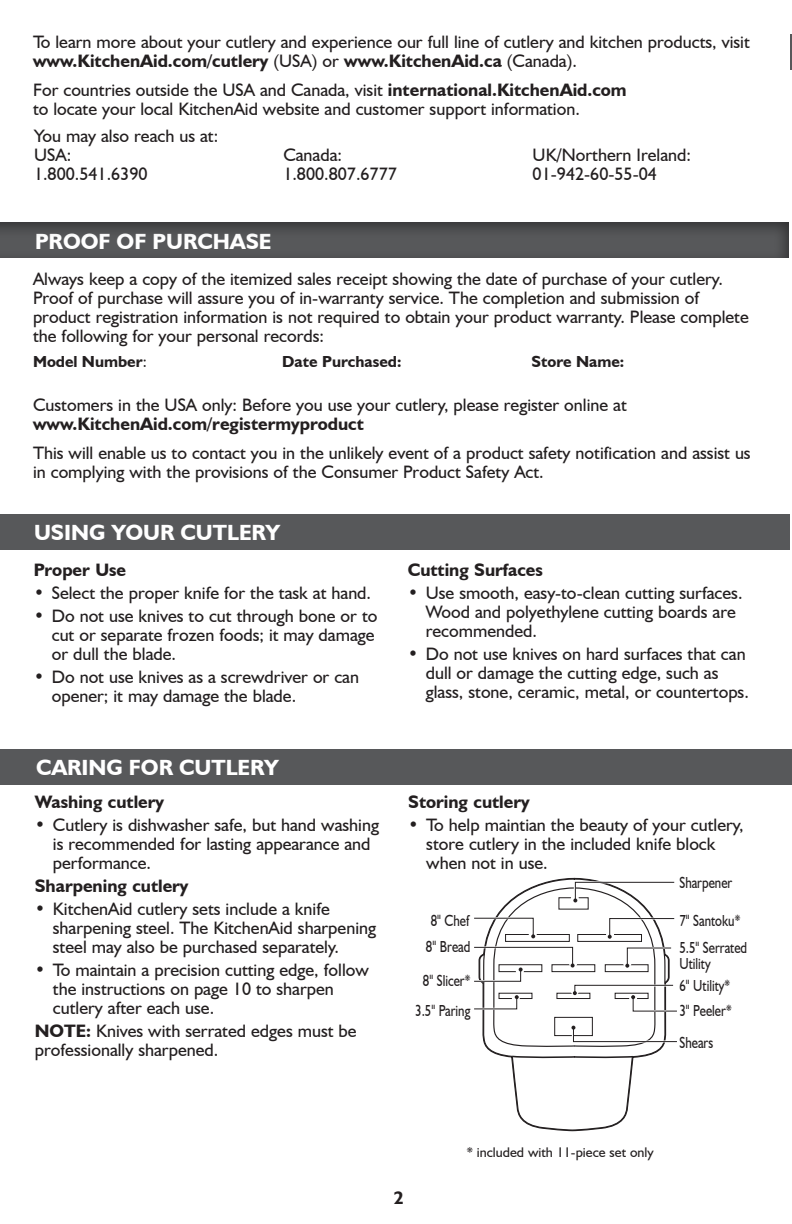
<style>
.page{position:relative;width:792px;height:1224px;background:#fff}
.page>*{position:absolute;margin:0;border:0;box-sizing:border-box;transform-origin:0 0}
.MAIN_Rt_Pg_Header_Ba{font:700 22px "Humanist 521 BT";color:#fff}
.MAIN_body{font:18px/19px "Humanist 521 BT";color:#231f20}
.Subhead{font:700 18px "Humanist 521 BT";color:#231f20}
.t1{font:16px/16px "Humanist 521 BT";color:#231f20;scale:.8 1}
.INTRO_Body_copy{font:700 16px "Humanist 521 BT";color:#231f20}
.MAIN_body-2{font:14px "Humanist 521 BT";color:#231f20}
.s1{font-weight:700}
.s2{font-weight:400}
</style>
<div class="page">
<div style="left:0;top:221px;width:791px;height:40px;background:#231f20;opacity:.5"></div>
<div style="left:0;top:514px;width:790px;height:36px;background:#57585a"></div>
<div style="left:0;top:749px;width:792px;height:36px;background:#57585a"></div>
<hr style="left:790px;top:34px;width:2px;height:36px;background:#57585a">
<svg style="left:486px;top:879px;width:176px;height:252px"></svg>
<svg style="left:511px;top:1055px;width:123px;height:4px"></svg>
<svg style="left:474px;top:880px;width:203px;height:168px"></svg>
<p class="MAIN_body" style="left:33px;top:32px;width:718px">To learn more about your cutlery and experience our full line of cutlery and kitchen products, visit <span class="s1">www.KitchenAid.com/cutlery</span> (USA) or <span class="s1">www.KitchenAid.ca</span> (Canada).</p>
<p class="MAIN_body" style="left:33px;top:80px;width:595px">For countries outside the USA and Canada, visit <span class="s1">international.KitchenAid.com </span>to locate your local KitchenAid website and customer support information.</p>
<p class="MAIN_body" style="left:34px;top:126px;width:186px">You may also reach us at:</p>
<p class="MAIN_body" style="left:34px;top:145px;width:115px">USA:<br>1.800.541.6390</p>
<p class="MAIN_body" style="left:283px;top:145px;width:115px">Canada:<br>1.800.807.6777</p>
<p class="MAIN_body" style="left:533px;top:145px;width:160px">UK/Northern Ireland:<br>01-942-60-55-04</p>
<p class="MAIN_Rt_Pg_Header_Ba" style="left:35px;top:227px;width:238px">PROOF OF PURCHASE</p>
<p class="MAIN_body" style="left:33px;top:269px;width:717px">Always keep a copy of the itemized sales receipt showing the date of purchase of your cutlery.<br>Proof of purchase will assure you of in-warranty service. The completion and submission of product registration information is not required to obtain your product warranty. Please complete the following for your personal records:</p>
<p class="INTRO_Body_copy" style="left:33px;top:351px;width:115px">Model Number<span class="s2">:</span></p>
<p class="INTRO_Body_copy" style="left:282px;top:351px;width:121px">Date Purchased:</p>
<p class="INTRO_Body_copy" style="left:532px;top:351px;width:94px">Store Name:</p>
<p class="MAIN_body" style="left:33px;top:395px;width:595px">Customers in the USA only: Before you use your cutlery, please register online at <span class="s1">www.KitchenAid.com/registermyproduct</span></p>
<p class="MAIN_body" style="left:33px;top:443px;width:719px">This will enable us to contact you in the unlikely event of a product safety notification and assist us in complying with the provisions of the Consumer Product Safety Act.</p>
<p class="MAIN_Rt_Pg_Header_Ba" style="left:34px;top:519px;width:248px">USING YOUR CUTLERY</p>
<p class="Subhead" style="left:34px;top:558px;width:94px">Proper Use</p>
<p class="MAIN_body" style="left:34px;top:583px;width:339px">• Select the proper knife for the task at hand.</p>
<p class="MAIN_body" style="left:52px;top:606px;width:327px;text-indent:-18px">• Do not use knives to cut through bone or to cut or separate frozen foods; it may damage or dull the blade.</p>
<p class="MAIN_body" style="left:52px;top:667px;width:309px;text-indent:-18px">• Do not use knives as a screwdriver or can opener; it may damage the blade.</p>
<p class="MAIN_Rt_Pg_Header_Ba" style="left:36px;top:754px;width:244px">CARING FOR CUTLERY</p>
<p class="Subhead" style="left:35px;top:790px;width:131px">Washing cutlery</p>
<p class="MAIN_body" style="left:53px;top:815px;width:328px;text-indent:-18px">• Cutlery is dishwasher safe, but hand washing is recommended for lasting appearance and performance.</p>
<p class="Subhead" style="left:35px;top:874px;width:155px">Sharpening cutlery</p>
<p class="MAIN_body" style="left:53px;top:899px;width:325px;text-indent:-18px">• KitchenAid cutlery sets include a knife sharpening steel. The KitchenAid sharpening steel may also be purchased separately.</p>
<p class="MAIN_body" style="left:53px;top:960px;width:318px;text-indent:-18px">• To maintain a precision cutting edge, follow the instructions on page 10 to sharpen cutlery after each use.</p>
<p class="MAIN_body" style="left:35px;top:1021px;width:323px"><span class="s1">NOTE:</span> Knives with serrated edges must be professionally sharpened.</p>
<p class="Subhead" style="left:408px;top:558px;width:137px">Cutting Surfaces</p>
<p class="MAIN_body" style="left:426px;top:583px;width:318px;text-indent:-18px">• Use smooth, easy-to-clean cutting surfaces.<br>Wood and polyethylene cutting boards are recommended.</p>
<p class="MAIN_body" style="left:426px;top:644px;width:325px;text-indent:-18px">• Do not use knives on hard surfaces that can dull or damage the cutting edge, such as glass, stone, ceramic, metal, or countertops.</p>
<p class="Subhead" style="left:408px;top:790px;width:123px">Storing cutlery</p>
<p class="MAIN_body" style="left:426px;top:815px;width:319px;text-indent:-18px">• To help maintian the beauty of your cutlery, store cutlery in the included knife block when not in use.</p>
<p class="t1" style="left:431px;top:913px;width:50px">8" Chef</p>
<p class="t1" style="left:426px;top:939px;width:57px">8" Bread</p>
<p class="t1" style="left:423px;top:972px;width:61px">8" Slicer*</p>
<p class="t1" style="left:415px;top:1002px;width:70px">3.5" Paring</p>
<p class="t1" style="left:679px;top:874px;width:68px">Sharpener</p>
<p class="t1" style="left:679px;top:912px;width:78px">7" Santoku*</p>
<p class="t1" style="left:679px;top:939px;width:86px">5.5" Serrated<br>Utility</p>
<p class="t1" style="left:679px;top:1003px;width:67px">3" Peeler*</p>
<p class="t1" style="left:679px;top:977px;width:65px">6" Utility*</p>
<p class="t1" style="left:679px;top:1034px;width:44px">Shears</p>
<p class="Subhead" style="left:394px;top:1186px;width:11px">2</p>
<p class="MAIN_body-2" style="left:467px;top:1144px;width:189px">* included with 11-piece set only</p>
</div>
